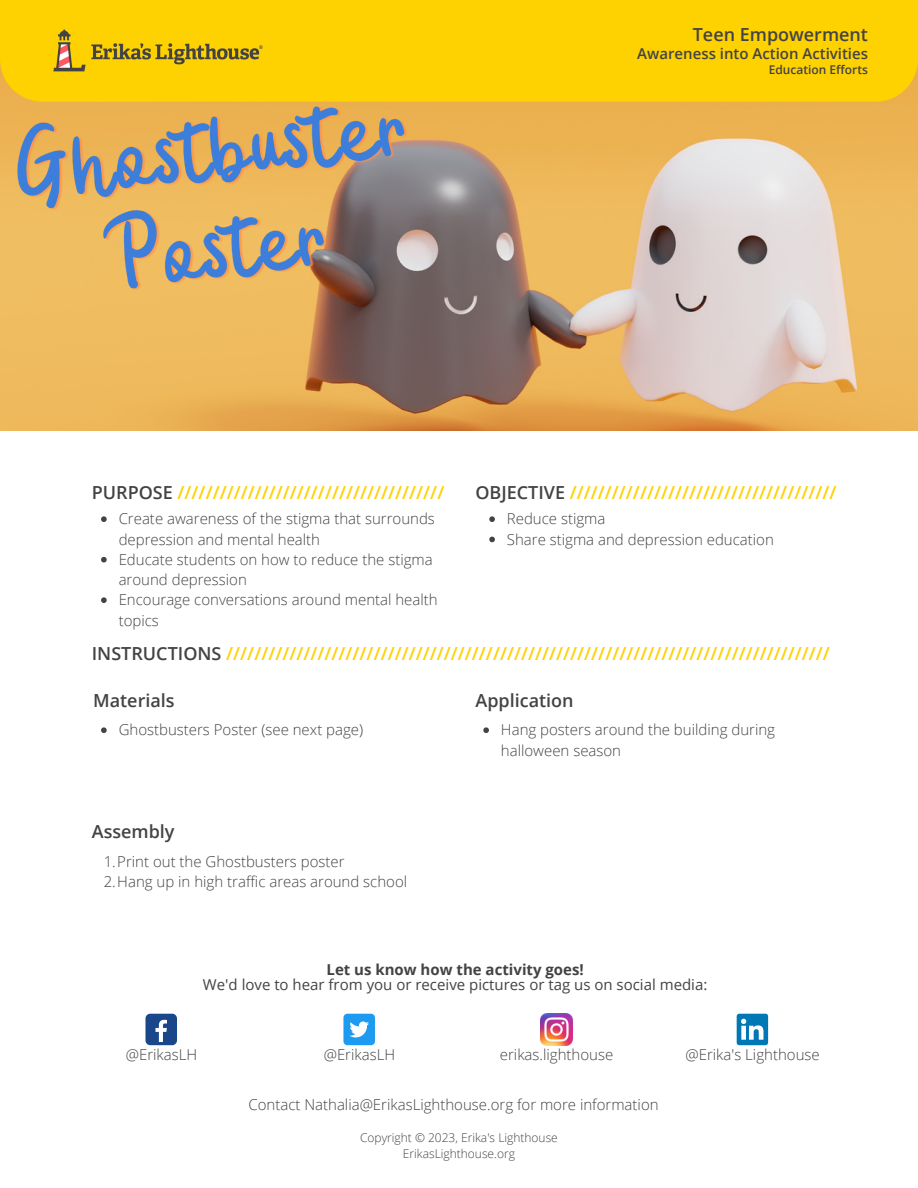
<style>
.page{position:relative;width:918px;height:1188px;background:#fff}
.page>*{position:absolute;margin:0;border:0;box-sizing:border-box;transform-origin:0 0}
.t1{font:600 18px "Open Sans";color:#fed100}
.t2{font:600 18px "Open Sans";color:#434345}
.t3{font:300 15px/20.2px "Open Sans";color:#434345}
.t4{font:15px "Open Sans";color:#434345}
.t5{font:600 15px "Open Sans";color:#434345}
.t6{font:700 15px "Open Sans";color:#434345}
.t7{font:300 12px "Open Sans";color:#434345}
.t8{font:600 12px "Open Sans";color:#434345}
.s1{color:#434345}
</style>
<div class="page">
<img style="left:0;top:102px;width:918px;height:329px">
<div style="left:0;top:0;width:918px;height:102px;background:#fed100"></div>
<img style="left:39px;top:20px;width:234px;height:38px">
<div style="left:145px;top:1014px;width:32px;height:31px;background:#1a4789;border-radius:5px"></div>
<svg style="left:155px;top:1020px;width:12px;height:22px"></svg>
<div style="left:343px;top:1014px;width:32px;height:31px;background:#1d9bf0;border-radius:4px"></div>
<svg style="left:349px;top:1021px;width:20px;height:16px"></svg>
<img style="left:541px;top:1014px;width:31px;height:31px">
<svg style="left:737px;top:1014px;width:31px;height:31px"></svg>
<svg style="left:101px;top:727px;width:6px;height:6px"></svg>
<svg style="left:483px;top:727px;width:6px;height:6px"></svg>
<svg style="left:101px;top:516px;width:6px;height:6px"></svg>
<svg style="left:101px;top:557px;width:6px;height:6px"></svg>
<svg style="left:101px;top:597px;width:6px;height:6px"></svg>
<svg style="left:489px;top:516px;width:6px;height:6px"></svg>
<svg style="left:489px;top:537px;width:6px;height:5px"></svg>
<img style="left:7px;top:58px;width:427px;height:277px">
<p class="t2" style="left:693px;top:22px;width:177px">Teen Empowerment</p>
<p class="t5" style="left:637px;top:43px;width:232px">Awareness into Action Activities</p>
<p class="t8" style="left:769px;top:61px;width:101px">Education Efforts</p>
<p class="t1" style="left:92px;top:480px;width:354px"><span class="s1">PURPOSE</span> //////////////////////////////////////</p>
<p class="t3" style="left:119px;top:508px;width:318px">Create awareness of the stigma that surrounds depression and mental health</p>
<p class="t3" style="left:119px;top:549px;width:316px">Educate students on how to reduce the stigma around depression</p>
<p class="t3" style="left:119px;top:589px;width:321px">Encourage conversations around mental health topics</p>
<p class="t1" style="left:475px;top:480px;width:362px"><span class="s1">OBJECTIVE</span> //////////////////////////////////////</p>
<p class="t3" style="left:507px;top:508px;width:100px">Reduce stigma</p>
<p class="t3" style="left:507px;top:529px;width:268px">Share stigma and depression education</p>
<p class="t1" style="left:92px;top:640px;width:740px"><span class="s1">INSTRUCTIONS</span> //////////////////////////////////////////////////////////////////////////////////////</p>
<p class="t2" style="left:93px;top:688px;width:83px">Materials</p>
<p class="t3" style="left:119px;top:719px;width:246px">Ghostbusters Poster (see next page)</p>
<p class="t2" style="left:475px;top:688px;width:100px">Application</p>
<p class="t3" style="left:501px;top:719px;width:276px">Hang posters around the building during halloween season</p>
<p class="t2" style="left:92px;top:819px;width:84px">Assembly</p>
<p class="t3" style="left:104px;top:851px;width:242px">1.Print out the Ghostbusters poster</p>
<p class="t3" style="left:104px;top:871px;width:305px">2.Hang up in high traffic areas around school</p>
<p class="t6" style="left:327px;top:959px;width:259px">Let us know how the activity goes!</p>
<p class="t4" style="left:203px;top:974px;width:506px">We'd love to hear from you or receive pictures or tag us on social media:</p>
<p class="t3" style="left:126px;top:1044px;width:73px">@ErikasLH</p>
<p class="t3" style="left:324px;top:1044px;width:73px">@ErikasLH</p>
<p class="t3" style="left:500px;top:1044px;width:115px">erikas.lighthouse</p>
<p class="t3" style="left:686px;top:1044px;width:136px">@Erika's Lighthouse</p>
<p class="t3" style="left:248px;top:1094px;width:412px">Contact Nathalia@ErikasLighthouse.org for more information</p>
<p class="t7" style="left:360px;top:1129px;width:199px">Copyright © 2023, Erika's Lighthouse</p>
<p class="t7" style="left:403px;top:1145px;width:114px">ErikasLighthouse.org</p>
</div>
